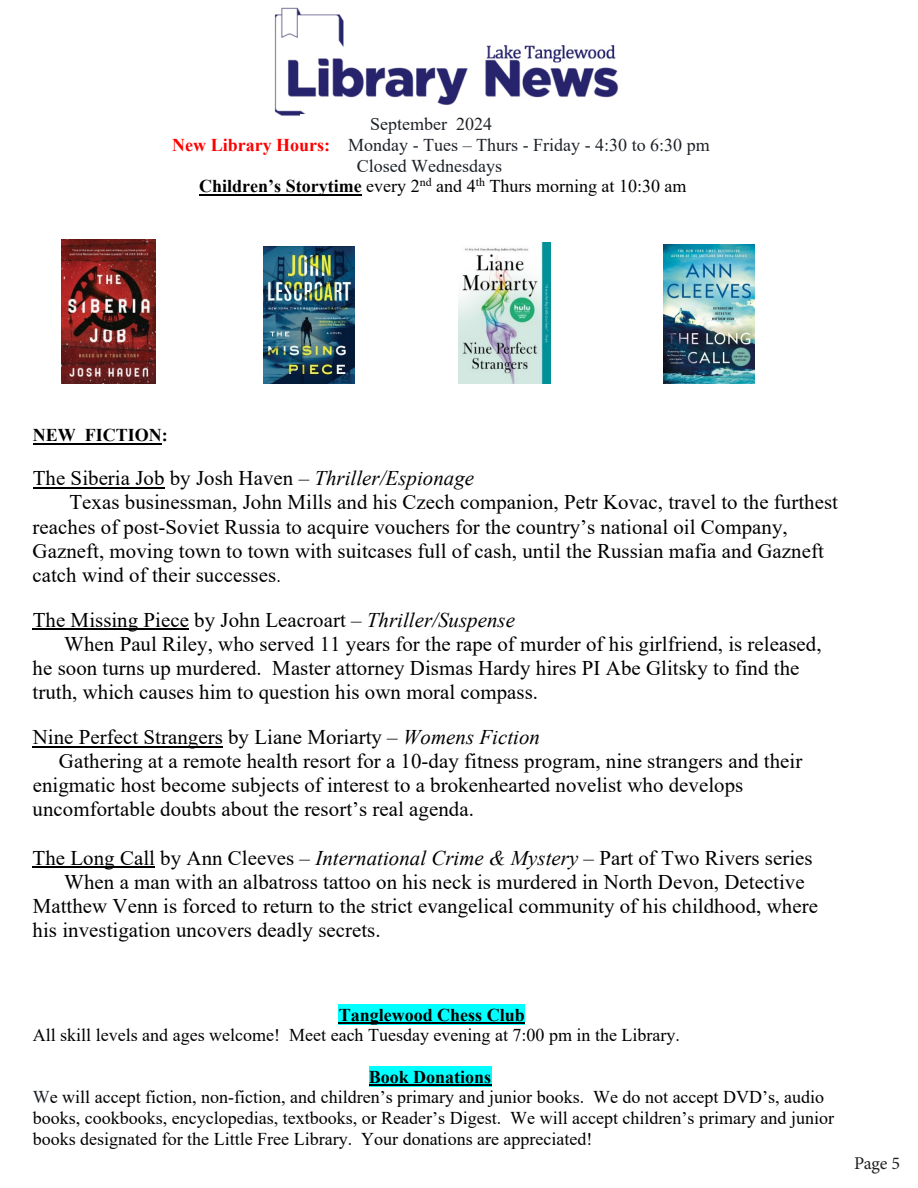
<style>
.page{position:relative;width:918px;height:1188px;background:#fff}
.page>*{position:absolute;margin:0;border:0;box-sizing:border-box;transform-origin:0 0}
.t1{font:20.85px "Times New Roman";color:#000}
.t2{font:18px/20.7px "Times New Roman";color:#000}
.t3{font:18px "Times New Roman";color:#1d2228}
.t4{font:700 18px "Times New Roman";color:#000}
.t5{font:18px "Minion Pro";color:#231f20}
.s1{font-weight:700;color:#f00}
.s2{font-weight:700}
.s3{font-style:italic}
.s4{font-size:18px}
.s5{color:#1d2228}
</style>
<div class="page">
<img style="left:274px;top:7px;width:344px;height:109px">
<div style="left:301px;top:114px;width:544px;height:20px;background:#fff"></div>
<hr style="left:199px;top:194px;width:163px;height:2px;background:#000">
<hr style="left:33px;top:443px;width:129px;height:2px;background:#000">
<hr style="left:33px;top:487px;width:132px;height:2px;background:#000">
<hr style="left:33px;top:629px;width:156px;height:1px;background:#000">
<hr style="left:33px;top:746px;width:190px;height:1px;background:#000">
<hr style="left:33px;top:867px;width:122px;height:1px;background:#000">
<div style="left:339px;top:1004px;width:186px;height:21px;background:#0ff"></div>
<hr style="left:339px;top:1022px;width:186px;height:2px;background:#000">
<div style="left:369px;top:1066px;width:122px;height:21px;background:#0ff"></div>
<hr style="left:369px;top:1084px;width:122px;height:2px;background:#000">
<img style="left:61px;top:239px;width:94px;height:144px">
<img style="left:263px;top:246px;width:92px;height:137px">
<img style="left:458px;top:243px;width:93px;height:140px">
<img style="left:663px;top:245px;width:91px;height:138px">
<p class="t3" style="left:370px;top:112px;width:123px">September 2024</p>
<p class="t3" style="left:172px;top:132px;width:539px"><span class="s1">New Library Hours:</span> Monday - Tues – Thurs - Friday - 4:30 to 6:30 pm</p>
<p class="t3" style="left:357px;top:153px;width:147px">Closed Wednesdays</p>
<p class="t2" style="left:199px;top:175px;width:489px"><span class="s2">Children’s Storytime</span> every 2<sup>nd</sup> and 4<sup>th</sup> Thurs morning at 10:30 am</p>
<p class="t4" style="left:33px;top:422px;width:137px">NEW FICTION:</p>
<p class="t1" style="left:33px;top:464px;width:443px">The Siberia Job by Josh Haven – <span class="s3">Thriller/Espionage</span></p>
<p class="t1" style="left:69px;top:488px;width:770px">Texas businessman, John Mills and his Czech companion, Petr Kovac, travel to the furthest</p>
<p class="t1" style="left:33px;top:512px;width:757px">reaches of post-Soviet Russia to acquire vouchers for the country’s national oil Company,</p>
<p class="t1" style="left:33px;top:536px;width:793px">Gazneft, moving town to town with suitcases full of cash, until the Russian mafia and Gazneft</p>
<p class="t1" style="left:32px;top:560px;width:250px">catch wind of their successes<span class="s4">.</span></p>
<p class="t1" style="left:33px;top:605px;width:484px">The Missing Piece by John Leacroart – <span class="s3">Thriller/Suspense</span></p>
<p class="t1" style="left:64px;top:629px;width:759px">When Paul Riley, who served 11 years for the rape of murder of his girlfriend, is released,</p>
<p class="t1" style="left:33px;top:653px;width:768px">he soon turns up murdered. Master attorney Dismas Hardy hires PI Abe Glitsky to find the</p>
<p class="t1" style="left:33px;top:677px;width:507px">truth, which causes him to question his own moral compass.</p>
<p class="t1" style="left:33px;top:722px;width:509px">Nine Perfect Strangers by Liane Moriarty – <span class="s3">Womens Fiction</span></p>
<p class="t1" style="left:59px;top:747px;width:745px">Gathering at a remote health resort for a 10-day fitness program, nine strangers and their</p>
<p class="t1" style="left:33px;top:771px;width:712px">enigmatic host become subjects of interest to a brokenhearted novelist who develops</p>
<p class="t1" style="left:33px;top:795px;width:443px">uncomfortable doubts about the resort’s real agenda.</p>
<p class="t1" style="left:33px;top:843px;width:782px">The Long Call by Ann Cleeves – <span class="s3">International Crime &amp; Mystery</span> – Part of Two Rivers series</p>
<p class="t1" style="left:64px;top:867px;width:742px">When a man with an albatross tattoo on his neck is murdered in North Devon, Detective</p>
<p class="t1" style="left:33px;top:891px;width:787px">Matthew Venn is forced to return to the strict evangelical community of his childhood, where</p>
<p class="t1" style="left:33px;top:915px;width:350px">his investigation uncovers deadly secrets.</p>
<p class="t2" style="left:33px;top:1004px;width:649px;text-indent:306px"><span class="s2">Tanglewood Chess Club<br></span>All skill levels and ages welcome! Meet each Tuesday evening at 7:00 pm in the Library.</p>
<p class="t2" style="left:33px;top:1066px;width:803px;text-indent:336px"><span class="s2">Book Donations<br></span><span class="s5">W</span>e will accept fiction, non-fiction, and children’s primary and junior books. We do not accept DVD’s, audio books, cookbooks, encyclopedias, textbooks, or Reader’s Digest. We will accept children’s primary and junior books designated for the Little Free Library. Your donations are appreciated!</p>
<p class="t5" style="left:854px;top:1152px;width:48px">Page 5</p>
</div>
